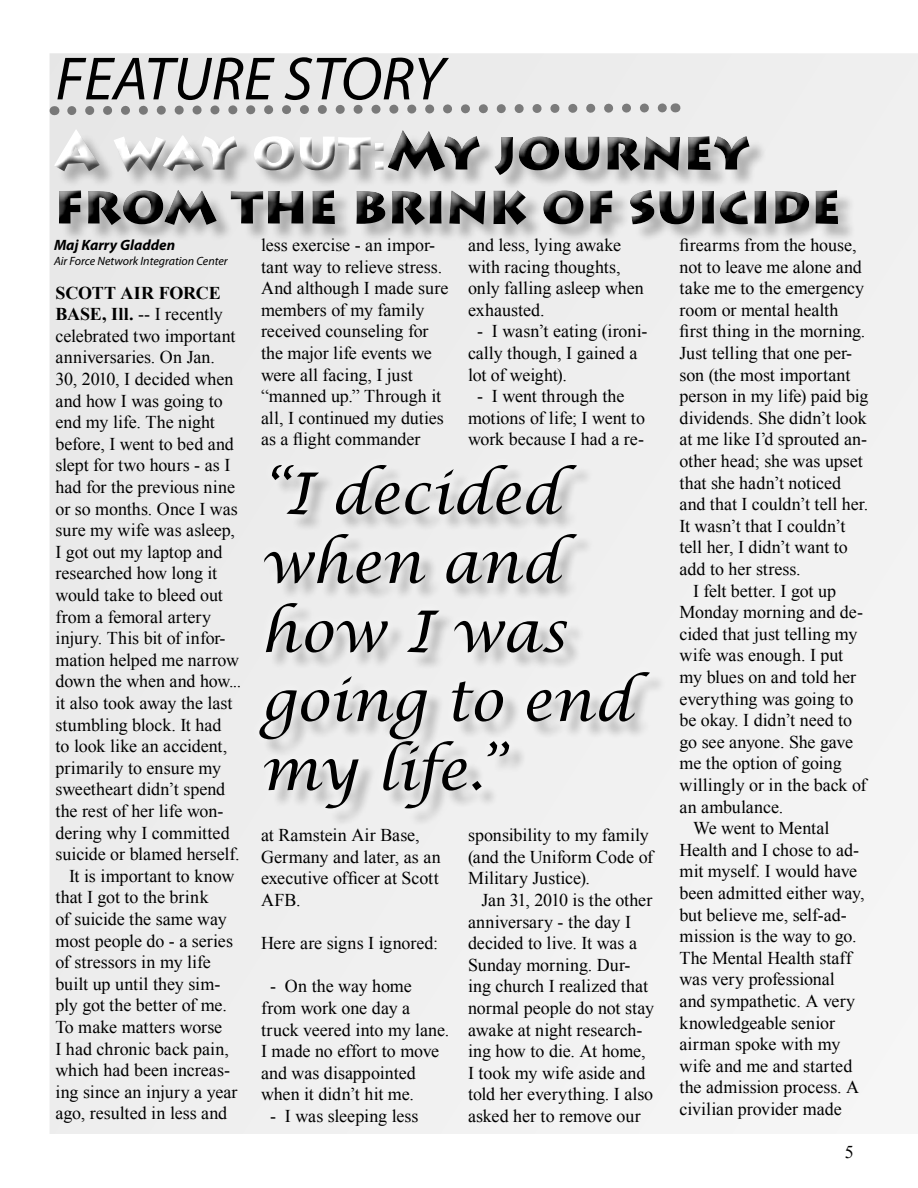
<style>
.page{position:relative;width:918px;height:1188px;background:#fff}
.page>*{position:absolute;margin:0;border:0;box-sizing:border-box;transform-origin:0 0}
.t1{font:italic 61.5px "Myriad Pro";color:#000}
.t2{font:italic 57px/69px "Lucida Calligraphy";color:#000}
.t3{font:900 54px "Lithos Pro";color:#fff}
.t4{font:18px/21.6px "Times New Roman";letter-spacing:-.005em;color:#000}
.t5{font:700 18px "Times New Roman";letter-spacing:-.005em;color:#000}
.t6{font:italic 700 15px "Myriad Pro";color:#000}
.t7{font:italic 12px "Myriad Pro";color:#000}
.s1{font-weight:700}
</style>
<div class="page">
<div style="left:50px;top:53px;width:868px;height:1081px;background:#efefef"></div>
<div style="left:56px;top:131px;width:799px;height:110px;background:#e9e9e9"></div>
<div style="left:44px;top:118px;width:801px;height:114px;background:#ebebeb"></div>
<div style="left:46px;top:129px;width:803px;height:107px;background:#000;opacity:.75"></div>
<svg style="left:63px;top:102px;width:613px;height:15px;background:#cfcfcf"></svg>
<div style="left:262px;top:467px;width:405px;height:360px;background:#f0f0f0"></div>
<div style="left:250px;top:455px;width:408px;height:362px;background:#fff;opacity:.75"></div>
<h1 class="t1" style="left:56px;top:41px;width:391px">FEATURE STORY</h1>
<h3 class="t3" style="left:371px;top:117px;width:18px">:</h3>
<p class="t6" style="left:54px;top:235px;width:123px">Maj Karry Gladden</p>
<p class="t7" style="left:54px;top:253px;width:175px">Air Force Network Integration Center</p>
<p class="t5" style="left:56px;top:280px;width:167px">SCOTT AIR FORCE</p>
<p class="t4" style="left:56px;top:303px;width:169px"><span class="s1">BASE, Ill.</span> -- I recently</p>
<p class="t4" style="left:56px;top:325px;width:182px">celebrated two important</p>
<p class="t4" style="left:56px;top:346px;width:161px">anniversaries. On Jan.</p>
<p class="t4" style="left:56px;top:368px;width:179px">30, 2010, I decided when</p>
<p class="t4" style="left:56px;top:390px;width:169px">and how I was going to</p>
<p class="t4" style="left:56px;top:411px;width:161px">end my life. The night</p>
<p class="t4" style="left:56px;top:433px;width:180px">before, I went to bed and</p>
<p class="t4" style="left:56px;top:454px;width:176px">slept for two hours - as I</p>
<p class="t4" style="left:56px;top:476px;width:181px">had for the previous nine</p>
<p class="t4" style="left:56px;top:498px;width:184px">or so months. Once I was</p>
<p class="t4" style="left:56px;top:519px;width:181px">sure my wife was asleep,</p>
<p class="t4" style="left:56px;top:541px;width:168px">I got out my laptop and</p>
<p class="t4" style="left:56px;top:562px;width:163px">researched how long it</p>
<p class="t4" style="left:56px;top:584px;width:169px">would take to bleed out</p>
<p class="t4" style="left:56px;top:606px;width:157px">from a femoral artery</p>
<p class="t4" style="left:56px;top:627px;width:172px">injury. This bit of infor-</p>
<p class="t4" style="left:56px;top:649px;width:185px">mation helped me narrow</p>
<p class="t4" style="left:56px;top:670px;width:187px">down the when and how...</p>
<p class="t4" style="left:56px;top:692px;width:179px">it also took away the last</p>
<p class="t4" style="left:56px;top:714px;width:168px">stumbling block. It had</p>
<p class="t4" style="left:56px;top:735px;width:173px">to look like an accident,</p>
<p class="t4" style="left:56px;top:757px;width:167px">primarily to ensure my</p>
<p class="t4" style="left:56px;top:778px;width:171px">sweetheart didn’t spend</p>
<p class="t4" style="left:56px;top:800px;width:169px">the rest of her life won-</p>
<p class="t4" style="left:56px;top:822px;width:176px">dering why I committed</p>
<p class="t4" style="left:56px;top:843px;width:186px">suicide or blamed herself.</p>
<p class="t4" style="left:69px;top:865px;width:167px">It is important to know</p>
<p class="t4" style="left:56px;top:886px;width:155px">that I got to the brink</p>
<p class="t4" style="left:56px;top:908px;width:173px">of suicide the same way</p>
<p class="t4" style="left:56px;top:930px;width:179px">most people do - a series</p>
<p class="t4" style="left:56px;top:951px;width:157px">of stressors in my life</p>
<p class="t4" style="left:56px;top:973px;width:166px">built up until they sim-</p>
<p class="t4" style="left:56px;top:994px;width:173px">ply got the better of me.</p>
<p class="t4" style="left:56px;top:1016px;width:168px">To make matters worse</p>
<p class="t4" style="left:56px;top:1038px;width:175px">I had chronic back pain,</p>
<p class="t4" style="left:56px;top:1059px;width:176px">which had been increas-</p>
<p class="t4" style="left:56px;top:1081px;width:184px">ing since an injury a year</p>
<p class="t4" style="left:56px;top:1102px;width:173px">ago, resulted in less and</p>
<p class="t4" style="left:261px;top:234px;width:189px">less exercise - an impor&shy;tant way to relieve stress.<br>And although I made sure members of my family received counseling for the major life events we were all facing, I just “manned up.” Through it all, I continued my duties as a flight commander</p>
<p class="t4" style="left:468px;top:234px;width:177px">and less, lying awake with racing thoughts, only falling asleep when exhausted.</p>
<p class="t4" style="left:468px;top:320px;width:181px;text-indent:9px">- I wasn’t eating (ironi&shy;cally though, I gained a lot of weight).</p>
<p class="t4" style="left:468px;top:385px;width:179px;text-indent:9px">- I went through the motions of life; I went to work because I had a re-</p>
<h2 class="t2" style="left:261px;top:461px;width:373px">“I decided when and how I was going to end my life.”</h2>
<p class="t4" style="left:261px;top:824px;width:181px">at Ramstein Air Base,<br>Germany and later, as an executive officer at Scott<br>AFB.</p>
<p class="t4" style="left:261px;top:932px;width:179px">Here are signs I ignored:</p>
<p class="t4" style="left:261px;top:975px;width:190px;text-indent:9px">- On the way home from work one day a truck veered into my lane.<br>I made no effort to move and was disappointed when it didn’t hit me.</p>
<p class="t4" style="left:270px;top:1105px;width:150px">- I was sleeping less</p>
<p class="t4" style="left:468px;top:824px;width:187px">sponsibility to my family (and the Uniform Code of<br>Military Justice).</p>
<p class="t4" style="left:468px;top:889px;width:188px;text-indent:14px">Jan 31, 2010 is the other anniversary - the day I decided to live. It was a<br>Sunday morning. Dur&shy;ing church I realized that normal people do not stay awake at night research&shy;ing how to die. At home,<br>I took my wife aside and told her everything. I also asked her to remove our</p>
<p class="t4" style="left:680px;top:234px;width:179px">firearms from the house,</p>
<p class="t4" style="left:680px;top:255px;width:184px">not to leave me alone and</p>
<p class="t4" style="left:680px;top:277px;width:186px">take me to the emergency</p>
<p class="t4" style="left:680px;top:299px;width:160px">room or mental health</p>
<p class="t4" style="left:680px;top:320px;width:187px">first thing in the morning.</p>
<p class="t4" style="left:680px;top:342px;width:174px">Just telling that one per-</p>
<p class="t4" style="left:680px;top:363px;width:172px">son (the most important</p>
<p class="t4" style="left:680px;top:385px;width:190px">person in my life) paid big</p>
<p class="t4" style="left:680px;top:407px;width:189px">dividends. She didn’t look</p>
<p class="t4" style="left:680px;top:428px;width:189px">at me like I’d sprouted an-</p>
<p class="t4" style="left:680px;top:450px;width:185px">other head; she was upset</p>
<p class="t4" style="left:680px;top:471px;width:163px">that she hadn’t noticed</p>
<p class="t4" style="left:680px;top:493px;width:190px">and that I couldn’t tell her.</p>
<p class="t4" style="left:680px;top:515px;width:168px">It wasn’t that I couldn’t</p>
<p class="t4" style="left:680px;top:536px;width:170px">tell her, I didn’t want to</p>
<p class="t4" style="left:680px;top:558px;width:123px">add to her stress.</p>
<p class="t4" style="left:693px;top:579px;width:145px">I felt better. I got up</p>
<p class="t4" style="left:680px;top:601px;width:185px">Monday morning and de-</p>
<p class="t4" style="left:680px;top:623px;width:180px">cided that just telling my</p>
<p class="t4" style="left:680px;top:644px;width:165px">wife was enough. I put</p>
<p class="t4" style="left:680px;top:666px;width:178px">my blues on and told her</p>
<p class="t4" style="left:680px;top:687px;width:175px">everything was going to</p>
<p class="t4" style="left:680px;top:709px;width:174px">be okay. I didn’t need to</p>
<p class="t4" style="left:680px;top:731px;width:175px">go see anyone. She gave</p>
<p class="t4" style="left:680px;top:752px;width:164px">me the option of going</p>
<p class="t4" style="left:680px;top:774px;width:189px">willingly or in the back of</p>
<p class="t4" style="left:680px;top:795px;width:105px">an ambulance.</p>
<p class="t4" style="left:693px;top:817px;width:138px">We went to Mental</p>
<p class="t4" style="left:680px;top:839px;width:181px">Health and I chose to ad-</p>
<p class="t4" style="left:680px;top:860px;width:179px">mit myself. I would have</p>
<p class="t4" style="left:680px;top:882px;width:187px">been admitted either way,</p>
<p class="t4" style="left:680px;top:903px;width:169px">but believe me, self-ad-</p>
<p class="t4" style="left:680px;top:925px;width:179px">mission is the way to go.</p>
<p class="t4" style="left:680px;top:947px;width:174px">The Mental Health staff</p>
<p class="t4" style="left:680px;top:968px;width:157px">was very professional</p>
<p class="t4" style="left:680px;top:990px;width:177px">and sympathetic. A very</p>
<p class="t4" style="left:680px;top:1011px;width:157px">knowledgeable senior</p>
<p class="t4" style="left:680px;top:1033px;width:162px">airman spoke with my</p>
<p class="t4" style="left:680px;top:1055px;width:174px">wife and me and started</p>
<p class="t4" style="left:680px;top:1076px;width:181px">the admission process. A</p>
<p class="t4" style="left:680px;top:1098px;width:164px">civilian provider made</p>
<p class="t4" style="left:845px;top:1141px;width:10px">5</p>
</div>
